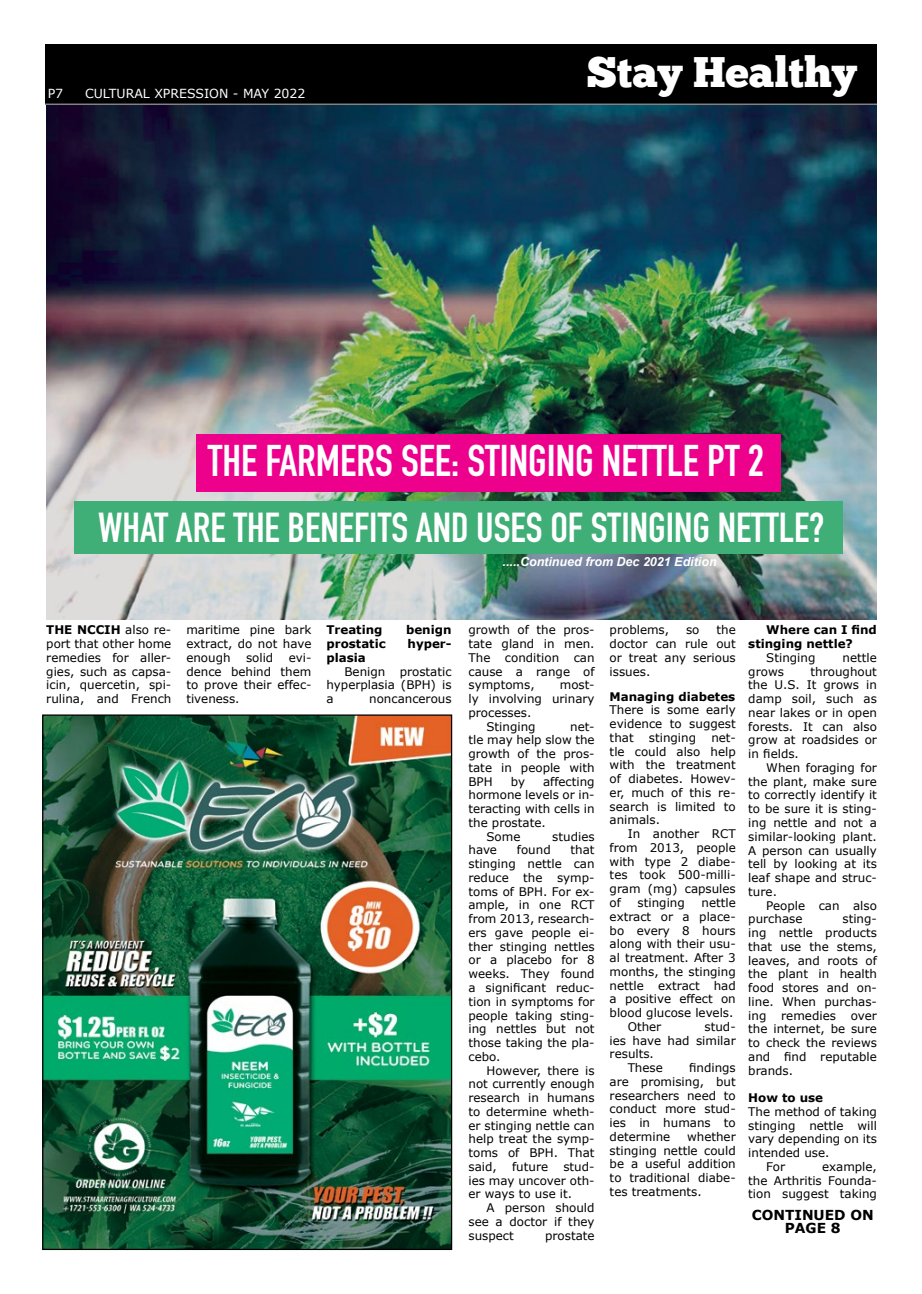
<style>
.page{position:relative;width:922px;height:1294px;background:#fff}
.page>*{position:absolute;margin:0;border:0;box-sizing:border-box;transform-origin:0 0}
.t1{font:700 43.75px "DIN Condensed";color:#fff}
.t2{font:42.5px "Chunk Five Ex";color:#fff}
.t3{font:700 41.25px "DIN Condensed";color:#fff}
.t4{font:700 13.75px/13.8px "Verdana";color:#000;text-align:center}
.t5{font:italic 700 12.5px "Arial";color:#fff}
.t6{font:12.5px "Verdana";color:#fff}
.t7{font:11.88px/13.8px "Verdana";color:#000;text-align:justify}
.t8{font:700 11.88px/13.8px "Verdana";color:#000}
</style>
<div class="page">
<div style="left:45px;top:44px;width:831px;height:59px;background:#000"></div>
<hr style="left:45px;top:103px;width:831px;height:1px;background:#000">
<img style="left:46px;top:105px;width:830px;height:514px">
<div style="left:196px;top:434px;width:584px;height:57px;background:#ec008c"></div>
<div style="left:74px;top:501px;width:768px;height:53px;background:#40ae77"></div>
<img style="left:44px;top:716px;width:406px;height:531px">
<p class="t6" style="left:48px;top:85px;width:17px">P7</p>
<p class="t6" style="left:85px;top:85px;width:222px">cultural xpression - may 2022</p>
<h2 class="t2" style="left:586px;top:40px;width:271px">Stay Healthy</h2>
<h1 class="t1" style="left:208px;top:431px;width:557px">THE FARMERS SEE: STINGING NETTLE PT 2</h1>
<h3 class="t3" style="left:98px;top:499px;width:727px">WHAT ARE THE BENEFITS AND USES OF STINGING NETTLE?</h3>
<p class="t5" style="left:502px;top:553px;width:215px">.....Continued from Dec 2021 Edition</p>
<p class="t7" style="left:46px;top:623px;width:127px;text-indent:79px">also re&shy;port that other home remedies for aller&shy;gies, such as capsa&shy;icin, quercetin, spi&shy;rulina, and French</p>
<p class="t7" style="left:186px;top:623px;width:127px">maritime pine bark extract, do not have enough</p>
<p class="t8" style="left:46px;top:623px;width:41px">The NCCIH</p>
<p class="t7" style="left:246px;top:650px;width:29px">solid</p>
<p class="t7" style="left:186px;top:650px;width:127px;text-indent:102px">evi&shy;dence behind them to prove their effec&shy;tiveness.</p>
<p class="t8" style="left:326px;top:623px;width:58px">Treating</p>
<p class="t8" style="left:406px;top:623px;width:47px">benign</p>
<p class="t8" style="left:326px;top:637px;width:61px">prostatic</p>
<p class="t8" style="left:407px;top:637px;width:45px">hyper-</p>
<p class="t8" style="left:326px;top:650px;width:41px">plasia</p>
<p class="t7" style="left:326px;top:664px;width:127px;text-indent:18px">Benign prostatic hyperplasia (BPH) is a</p>
<p class="t7" style="left:369px;top:692px;width:84px">noncancerous</p>
<p class="t7" style="left:468px;top:623px;width:128px">growth of the pros&shy;tate gland in men.<br>The condition can cause a range of symptoms,</p>
<p class="t7" style="left:559px;top:678px;width:36px">most-</p>
<p class="t7" style="left:468px;top:692px;width:128px">ly involving urinary</p>
<p class="t7" style="left:468px;top:705px;width:64px">processes.</p>
<p class="t7" style="left:486px;top:719px;width:51px">Stinging</p>
<p class="t7" style="left:468px;top:719px;width:128px;text-indent:102px">net&shy;tle may help slow the growth of the pros&shy;tate in people with BPH</p>
<p class="t7" style="left:510px;top:774px;width:16px">by</p>
<p class="t7" style="left:543px;top:774px;width:53px">affecting</p>
<p class="t7" style="left:468px;top:788px;width:128px">hormone levels or in-</p>
<p class="t7" style="left:468px;top:802px;width:128px">teracting with cells in</p>
<p class="t7" style="left:468px;top:815px;width:79px">the prostate.</p>
<p class="t7" style="left:486px;top:829px;width:35px">Some</p>
<p class="t7" style="left:552px;top:829px;width:44px">studies</p>
<p class="t7" style="left:468px;top:843px;width:30px">have</p>
<p class="t7" style="left:517px;top:843px;width:35px">found</p>
<p class="t7" style="left:468px;top:843px;width:128px;text-indent:102px">that stinging nettle can reduce the symp&shy;toms of BPH. For ex&shy;ample, in one RCT from 2013, research&shy;ers gave people ei&shy;ther stinging nettles or a placebo for 8 weeks. They found a significant reduc&shy;tion in symptoms for people taking sting&shy;ing nettles but not those taking the pla&shy;cebo.</p>
<p class="t7" style="left:468px;top:1063px;width:128px;text-indent:18px">However, there is not currently enough research in humans to determine wheth&shy;er stinging nettle can help treat the symp&shy;toms of BPH. That said,</p>
<p class="t7" style="left:512px;top:1159px;width:38px">future</p>
<p class="t7" style="left:468px;top:1159px;width:128px;text-indent:95px">stud&shy;ies may uncover oth&shy;er ways to use it.</p>
<p class="t7" style="left:468px;top:1200px;width:128px;text-indent:18px">A person should see a doctor if they suspect</p>
<p class="t7" style="left:545px;top:1228px;width:51px">prostate</p>
<p class="t7" style="left:609px;top:623px;width:128px;text-indent:107px">the doctor can rule out or treat any serious issues.</p>
<p class="t8" style="left:609px;top:689px;width:127px">Managing diabetes</p>
<p class="t7" style="left:609px;top:703px;width:128px">There is some early evidence to suggest that</p>
<p class="t7" style="left:609px;top:623px;width:61px">problems,</p>
<p class="t7" style="left:686px;top:623px;width:15px">so</p>
<p class="t7" style="left:648px;top:730px;width:49px">stinging</p>
<p class="t7" style="left:609px;top:730px;width:128px;text-indent:102px">net&shy;tle could also help with the treatment of diabetes. Howev&shy;er, much of this re&shy;search is limited to animals.</p>
<p class="t7" style="left:609px;top:827px;width:128px;text-indent:18px">In another RCT from 2013, people with type 2 diabe&shy;tes took 500-milli&shy;gram (mg) capsules of</p>
<p class="t7" style="left:637px;top:895px;width:49px">stinging</p>
<p class="t7" style="left:701px;top:895px;width:36px">nettle</p>
<p class="t7" style="left:609px;top:909px;width:128px">extract or a place-</p>
<p class="t7" style="left:609px;top:923px;width:128px">bo every 8 hours</p>
<p class="t7" style="left:609px;top:937px;width:128px">along with their usu-</p>
<p class="t7" style="left:609px;top:950px;width:128px">al treatment. After 3</p>
<p class="t7" style="left:609px;top:964px;width:128px">months, the stinging</p>
<p class="t7" style="left:609px;top:978px;width:128px">nettle extract had</p>
<p class="t7" style="left:609px;top:992px;width:128px">a positive effect on</p>
<p class="t7" style="left:609px;top:1006px;width:125px">blood glucose levels.</p>
<p class="t7" style="left:627px;top:1019px;width:35px">Other</p>
<p class="t7" style="left:704px;top:1019px;width:33px">stud-</p>
<p class="t7" style="left:609px;top:1033px;width:128px">ies have had similar</p>
<p class="t7" style="left:609px;top:1047px;width:46px">results.</p>
<p class="t7" style="left:627px;top:1061px;width:37px">These</p>
<p class="t7" style="left:609px;top:1061px;width:128px;text-indent:79px">findings are promising, but researchers need to conduct more stud&shy;ies in humans to determine</p>
<p class="t7" style="left:609px;top:1129px;width:128px;text-indent:77px">whether stinging nettle could be a useful addition to traditional diabe&shy;tes treatments.</p>
<p class="t8" style="left:748px;top:623px;width:130px;text-indent:18px">Where can I find stinging nettle?</p>
<p class="t7" style="left:766px;top:651px;width:51px">Stinging</p>
<p class="t7" style="left:842px;top:651px;width:36px">nettle</p>
<p class="t7" style="left:748px;top:664px;width:37px">grows</p>
<p class="t7" style="left:748px;top:664px;width:130px;text-indent:62px">throughout the U.S. It grows in damp soil, such as near lakes or in open forests. It can also grow at roadsides or in fields.</p>
<p class="t7" style="left:748px;top:761px;width:130px;text-indent:18px">When foraging for the plant, make sure to correctly identify it to be sure it is sting&shy;ing nettle and not a similar-looking plant.<br>A person can usually tell by looking at its leaf shape and struc&shy;ture.</p>
<p class="t7" style="left:748px;top:898px;width:130px;text-indent:18px">People can also purchase</p>
<p class="t7" style="left:748px;top:912px;width:130px;text-indent:94px">sting&shy;ing nettle products that use the stems, leaves, and roots of the plant in health food stores and on&shy;line. When purchas&shy;ing remedies over the internet, be sure to check the reviews and find reputable brands.</p>
<p class="t8" style="left:748px;top:1090px;width:76px">H ow to use</p>
<p class="t7" style="left:748px;top:1104px;width:130px">The method of taking</p>
<p class="t7" style="left:748px;top:1118px;width:130px">stinging nettle will</p>
<p class="t7" style="left:748px;top:1132px;width:130px">vary depending on its</p>
<p class="t7" style="left:748px;top:1146px;width:83px">intended use.</p>
<p class="t7" style="left:766px;top:1159px;width:20px">For</p>
<p class="t7" style="left:748px;top:1159px;width:130px;text-indent:74px">example, the Arthritis Founda&shy;tion suggest taking</p>
<p class="t4" style="left:751px;top:1207px;width:123px">continued on page 8</p>
</div>
